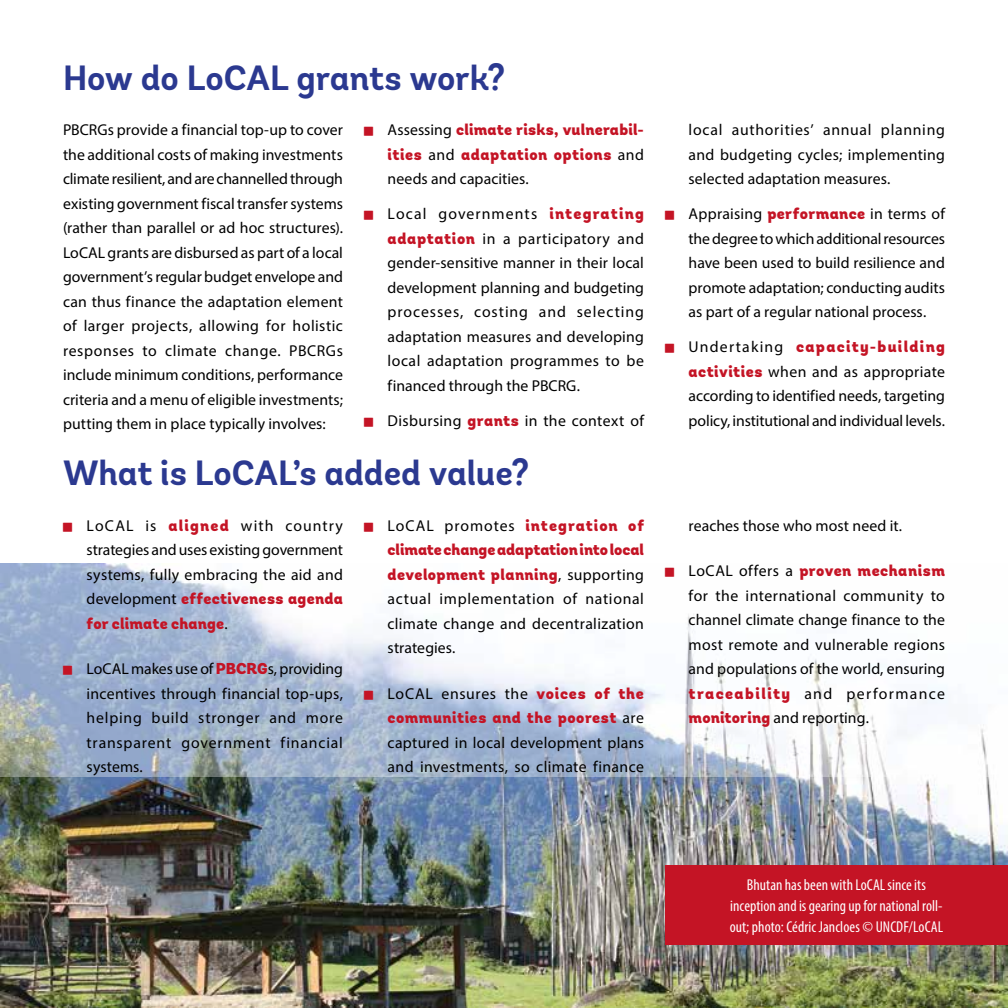
<style>
.page{position:relative;width:1008px;height:1008px;background:#fff}
.page>*{position:absolute;margin:0;border:0;box-sizing:border-box;transform-origin:0 0}
.t1{font:700 35px "Andes";color:#2b3990}
.t2{font:15.75px/24.5px "Myriad Pro";letter-spacing:.015em;color:#000;text-align:justify}
.t3{font:900 15.75px/24.5px "Andes";letter-spacing:.02em;color:#c41425}
.t4{font:condensed 15.75px/21px "Myriad Pro";letter-spacing:.005em;color:#fff;text-align:center}
.t5{font:900 15.75px/24.5px "Andes";letter-spacing:-.005em;color:#c41425}
.t6{font:900 15.75px "Andes";letter-spacing:.08em;color:#c41425}
.t7{font:15.75px "Myriad Pro";letter-spacing:.055em;color:#000}
.t8{font:15.75px "Myriad Pro";letter-spacing:.04em;color:#000}
.s1{font-family:"Myriad Pro";font-weight:400;color:#000}
.s2{font-family:"Andes";font-weight:900;color:#c41425}
</style>
<div class="page">
<img style="left:0;top:777px;width:1008px;height:231px">
<svg style="left:0;top:563px;width:989px;height:214px"></svg>
<div style="left:665px;top:865px;width:343px;height:80px;background:#c41425"></div>
<svg style="left:63px;top:666px;width:9px;height:9px"></svg>
<svg style="left:364px;top:690px;width:9px;height:9px"></svg>
<svg style="left:665px;top:568px;width:9px;height:9px"></svg>
<h1 class="t1" style="left:63px;top:56px;width:444px">How do LoCAL grants work?</h1>
<p class="t2" style="left:63px;top:117px;width:282px">PBCRGs provide a financial top-up to cover the additional costs of making investments climate resilient, and are channelled through existing government fiscal transfer systems (rather than parallel or ad hoc structures).<br>LoCAL grants are disbursed as part of a local government’s regular budget envelope and can thus finance the adaptation element of larger projects, allowing for holistic responses to climate change. PBCRGs include minimum conditions, performance criteria and a menu of eligible investments; putting them in place typically involves:</p>
<p class="t3" style="left:388px;top:118px;width:258px"><span class="s1">Assessing</span> climate risks, vulnerabil&shy;ities <span class="s1">and</span> adaptation options <span class="s1">and</span></p>
<p class="t2" style="left:388px;top:166px;width:143px">needs and capacities.</p>
<p class="t2" style="left:388px;top:201px;width:258px">Local governments <span class="s2">integrating adaptation</span> in a participatory and gender-sensitive manner in their local development planning and budgeting processes, costing and selecting adaptation measures and developing local adaptation programmes to be financed through the PBCRG.</p>
<p class="t2" style="left:388px;top:408px;width:258px">Disbursing <span class="s2">grants</span> in the context of</p>
<h1 class="t1" style="left:63px;top:451px;width:468px">What is LoCAL’s added value?</h1>
<p class="t2" style="left:87px;top:513px;width:258px">LoCAL is <span class="s2">aligned</span> with country strategies and uses existing government systems, fully embracing the aid and</p>
<p class="t3" style="left:87px;top:587px;width:258px"><span class="s1">development</span> effectiveness agenda for climate change<span class="s1">.</span></p>
<p class="t2" style="left:87px;top:656px;width:258px">LoCAL makes use of <span class="s2">PBCRG</span>s, providing incentives through financial top-ups, helping build stronger and more transparent government financial systems.</p>
<p class="t7" style="left:388px;top:516px;width:258px">LoCAL promotes <span class="s2">integration of</span></p>
<p class="t5" style="left:388px;top:538px;width:258px">climate change adaptation into local development planning<span class="s1">, supporting</span></p>
<p class="t2" style="left:388px;top:586px;width:258px">actual implementation of national climate change and decentralization strategies.</p>
<p class="t8" style="left:388px;top:684px;width:258px">LoCAL ensures the <span class="s2">voices of the</span></p>
<p class="t3" style="left:388px;top:706px;width:258px">communities and the poorest <span class="s1">are</span></p>
<p class="t2" style="left:388px;top:730px;width:258px">captured in local development plans and investments, so climate finance</p>
<p class="t2" style="left:689px;top:117px;width:258px">local authorities’ annual planning and budgeting cycles; implementing selected adaptation measures.</p>
<p class="t2" style="left:689px;top:201px;width:258px">Appraising <span class="s2">performance</span> in terms of the degree to which additional resources have been used to build resilience and promote adaptation; conducting audits as part of a regular national process.</p>
<p class="t6" style="left:689px;top:336px;width:258px"><span class="s1">Undertaking</span> capacity-building</p>
<p class="t2" style="left:689px;top:359px;width:258px"><span class="s2">activities</span> when and as appropriate according to identified needs, targeting policy, institutional and individual levels.</p>
<p class="t2" style="left:689px;top:513px;width:215px">reaches those who most need it.</p>
<p class="t3" style="left:689px;top:559px;width:258px"><span class="s1">LoCAL offers a</span> proven mechanism</p>
<p class="t2" style="left:689px;top:583px;width:258px">for the international community to channel climate change finance to the most remote and vulnerable regions and populations of the world, ensuring <span class="s2">traceability</span> and performance <span class="s2">monitoring</span> and reporting.</p>
<p class="t4" style="left:730px;top:874px;width:215px">Bhutan has been with LoCAL since its inception and is gearing up for national roll&shy;out; photo: Cédric Jancloes © UNCDF/LoCAL</p>
</div>
